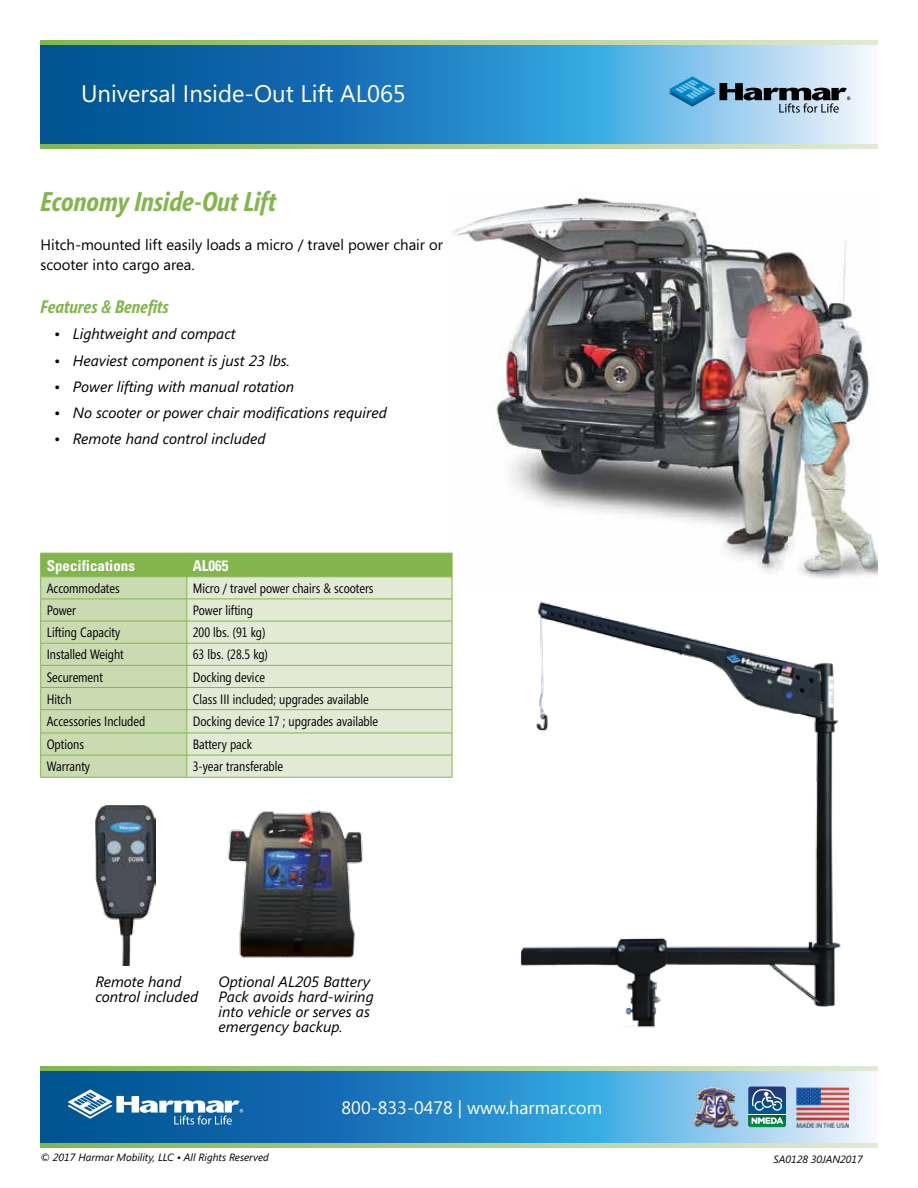
<style>
.page{position:relative;width:918px;height:1188px;background:#fff}
.page>*{position:absolute;margin:0;border:0;box-sizing:border-box;transform-origin:0 0}
.t1{font:italic 700 27px "Segoe Condensed";color:#82b64d}
.t2{font:24px "Segoe";color:#fff}
.t3{font:18px "Segoe";color:#fff}
.t4{font:italic 700 18px "Segoe Condensed";color:#82b64d}
.t5{font:italic 15px/15px "Segoe";color:#000}
.t6{font:15px/19.5px "Segoe";color:#000}
.t7{font:700 condensed 15px "Univers";color:#fff}
.t8{font:13.5px "Segoe Condensed";color:#000}
.t9{font:italic 10.5px "Segoe";color:#000}
</style>
<div class="page">
<img style="left:449px;top:197px;width:429px;height:382px">
<svg style="left:40px;top:1066px;width:838px;height:82px;background:#9ec397"></svg>
<div style="left:40px;top:40px;width:838px;height:108px;background:linear-gradient(to right,#80b44a,#e1e8d2)"></div>
<svg style="left:40px;top:1072px;width:838px;height:70px;background:#3d90c8"></svg>
<svg style="left:68px;top:1089px;width:175px;height:36px"></svg>
<svg style="left:40px;top:46px;width:838px;height:97px;background:#3a8cc4"></svg>
<svg style="left:669px;top:76px;width:181px;height:37px;background:#7ca4bd"></svg>
<img style="left:795px;top:1087px;width:54px;height:40px">
<svg style="left:748px;top:1087px;width:38px;height:40px;background:#477f93"></svg>
<img style="left:692px;top:1082px;width:49px;height:50px">
<img style="left:95px;top:805px;width:60px;height:161px">
<svg style="left:40px;top:553px;width:413px;height:224px;background:#ccddb5"></svg>
<hr style="left:40px;top:777px;width:147px;height:1px;background:#82b64d">
<hr style="left:187px;top:777px;width:265px;height:1px;background:#82b64d">
<img style="left:227px;top:810px;width:137px;height:148px">
<img style="left:520px;top:601px;width:321px;height:427px">
<h2 class="t2" style="left:81px;top:77px;width:326px">Universal Inside-Out Lift AL065</h2>
<h1 class="t1" style="left:40px;top:187px;width:237px">Economy Inside-Out Lift</h1>
<p class="t6" style="left:40px;top:235px;width:404px">Hitch-mounted lift easily loads a micro / travel power chair or scooter into cargo area.</p>
<h3 class="t4" style="left:40px;top:297px;width:130px">Features &amp; Benefits</h3>
<p class="t5" style="left:54px;top:327px;width:183px">• Lightweight and compact</p>
<p class="t5" style="left:54px;top:353px;width:238px">• Heaviest component is just 23 lbs.</p>
<p class="t5" style="left:54px;top:379px;width:242px">• Power lifting with manual rotation</p>
<p class="t5" style="left:54px;top:405px;width:334px">• No scooter or power chair modifications required</p>
<p class="t5" style="left:54px;top:432px;width:213px">• Remote hand control included</p>
<p class="t7" style="left:47px;top:556px;width:90px">Specifications</p>
<p class="t7" style="left:193px;top:556px;width:37px">AL065</p>
<p class="t8" style="left:47px;top:580px;width:74px">Accommodates</p>
<p class="t8" style="left:193px;top:580px;width:182px">Micro / travel power chairs &amp; scooters</p>
<p class="t8" style="left:47px;top:603px;width:31px">Power</p>
<p class="t8" style="left:193px;top:603px;width:62px">Power lifting</p>
<p class="t8" style="left:47px;top:625px;width:75px">Lifting Capacity</p>
<p class="t8" style="left:193px;top:625px;width:74px">200 lbs. (91 kg)</p>
<p class="t8" style="left:47px;top:647px;width:79px">Installed Weight</p>
<p class="t8" style="left:193px;top:647px;width:77px">63 lbs. (28.5 kg)</p>
<p class="t8" style="left:47px;top:669px;width:58px">Securement</p>
<p class="t8" style="left:193px;top:669px;width:74px">Docking device</p>
<p class="t8" style="left:47px;top:691px;width:26px">Hitch</p>
<p class="t8" style="left:193px;top:691px;width:178px">Class III included; upgrades available</p>
<p class="t8" style="left:47px;top:713px;width:100px">Accessories Included</p>
<p class="t8" style="left:193px;top:713px;width:187px">Docking device 17 ; upgrades available</p>
<p class="t8" style="left:47px;top:737px;width:39px">Options</p>
<p class="t8" style="left:193px;top:737px;width:61px">Battery pack</p>
<p class="t8" style="left:47px;top:759px;width:45px">Warranty</p>
<p class="t8" style="left:193px;top:759px;width:92px">3-year transferable</p>
<p class="t5" style="left:95px;top:974px;width:104px">Remote hand control included</p>
<p class="t5" style="left:219px;top:974px;width:157px">Optional AL205 Battery<br>Pack avoids hard-wiring into vehicle or serves as emergency backup.</p>
<h3 class="t3" style="left:342px;top:1095px;width:262px">800-833-0478 | www.harmar.com</h3>
<p class="t9" style="left:40px;top:1151px;width:230px">© 2017 Harmar Mobility, LLC • All Rights Reserved</p>
<p class="t9" style="left:774px;top:1154px;width:91px">SA0128 30JAN2017</p>
</div>
